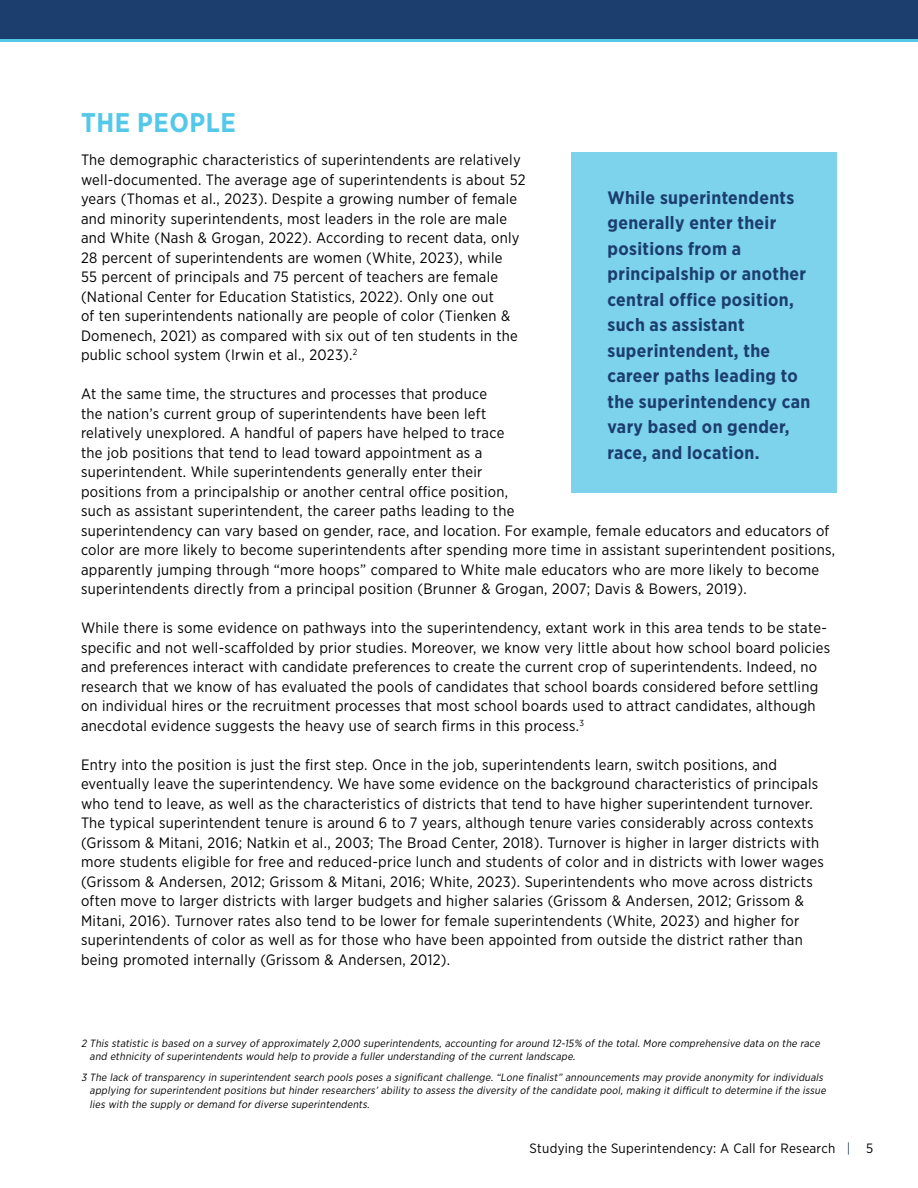
<style>
.page{position:relative;width:918px;height:1188px;background:#fff}
.page>*{position:absolute;margin:0;border:0;box-sizing:border-box;transform-origin:0 0}
.t1{font:700 27px "Gotham Narrow";letter-spacing:.02em;color:#54c8e8}
.t2{font:700 18px/25.5px "Gotham Narrow";letter-spacing:.02em;color:#1b3e6f}
.t3{font:15px/19.5px "Gotham Narrow";letter-spacing:.02em;color:#000}
.t4{font:13.5px "Gotham Narrow";letter-spacing:.02em;color:#000}
.t5{font:italic 10.5px/13.5px "Gotham Narrow";color:#000}
.s1{color:#1b3e6f}
</style>
<div class="page">
<div style="left:0;top:0;width:918px;height:41px;background:#1b3e6f"></div>
<hr style="left:0;top:39px;width:918px;height:3px;background:#54c8e8">
<div style="left:571px;top:153px;width:266px;height:340px;background:#7dd2ec"></div>
<h1 class="t1" style="left:81px;top:105px;width:156px">THE PEOPLE</h1>
<p class="t3" style="left:81px;top:150px;width:446px">The demographic characteristics of superintendents are relatively well-documented. The average age of superintendents is about 52 years (Thomas et al., 2023). Despite a growing number of female and minority superintendents, most leaders in the role are male and White (Nash &amp; Grogan, 2022). According to recent data, only 28 percent of superintendents are women (White, 2023), while<br>55 percent of principals and 75 percent of teachers are female (National Center for Education Statistics, 2022). Only one out<br>of ten superintendents nationally are people of color (Tienken &amp; Domenech, 2021) as compared with six out of ten students in the public school system (Irwin et al., 2023).<sup>2</sup></p>
<p class="t3" style="left:81px;top:384px;width:756px">At the same time, the structures and processes that produce<br>the nation’s current group of superintendents have been left<br>relatively unexplored. A handful of papers have helped to trace<br>the job positions that tend to lead toward appointment as a<br>superintendent. While superintendents generally enter their<br>positions from a principalship or another central office position,<br>such as assistant superintendent, the career paths leading to the<br>superintendency can vary based on gender, race, and location. For example, female educators and educators of color are more likely to become superintendents after spending more time in assistant superintendent positions, apparently jumping through “more hoops” compared to White male educators who are more likely to become superintendents directly from a principal position (Brunner &amp; Grogan, 2007; Davis &amp; Bowers, 2019).</p>
<p class="t3" style="left:81px;top:618px;width:751px">While there is some evidence on pathways into the superintendency, extant work in this area tends to be state&shy;specific and not well-scaffolded by prior studies. Moreover, we know very little about how school board policies and preferences interact with candidate preferences to create the current crop of superintendents. Indeed, no research that we know of has evaluated the pools of candidates that school boards considered before settling on individual hires or the recruitment processes that most school boards used to attract candidates, although anecdotal evidence suggests the heavy use of search firms in this process.<sup>3</sup></p>
<p class="t3" style="left:81px;top:754px;width:745px">Entry into the position is just the first step. Once in the job, superintendents learn, switch positions, and eventually leave the superintendency. We have some evidence on the background characteristics of principals who tend to leave, as well as the characteristics of districts that tend to have higher superintendent turnover.<br>The typical superintendent tenure is around 6 to 7 years, although tenure varies considerably across contexts (Grissom &amp; Mitani, 2016; Natkin et al., 2003; The Broad Center, 2018). Turnover is higher in larger districts with more students eligible for free and reduced-price lunch and students of color and in districts with lower wages (Grissom &amp; Andersen, 2012; Grissom &amp; Mitani, 2016; White, 2023). Superintendents who move across districts often move to larger districts with larger budgets and higher salaries (Grissom &amp; Andersen, 2012; Grissom &amp; Mitani, 2016). Turnover rates also tend to be lower for female superintendents (White, 2023) and higher for superintendents of color as well as for those who have been appointed from outside the district rather than being promoted internally (Grissom &amp; Andersen, 2012).</p>
<p class="t2" style="left:608px;top:185px;width:204px">While superintendents generally enter their positions from a principalship or another central office position, such as assistant superintendent, the career paths leading to the superintendency can vary based on gender, race, and location.</p>
<p class="t5" style="left:90px;top:1036px;width:734px;text-indent:-9px">2 This statistic is based on a survey of approximately 2,000 superintendents, accounting for around 12-15% of the total. More comprehensive data on the race and ethnicity of superintendents would help to provide a fuller understanding of the current landscape.</p>
<p class="t5" style="left:90px;top:1070px;width:740px;text-indent:-9px">3 The lack of transparency in superintendent search pools poses a significant challenge. “Lone finalist” announcements may provide anonymity for individuals applying for superintendent positions but hinder researchers’ ability to assess the diversity of the candidate pool, making it difficult to determine if the issue lies with the supply or demand for diverse superintendents.</p>
<p class="t4" style="left:530px;top:1140px;width:345px">Studying the Superintendency: A Call for Research <span class="s1">|</span> 5</p>
</div>
